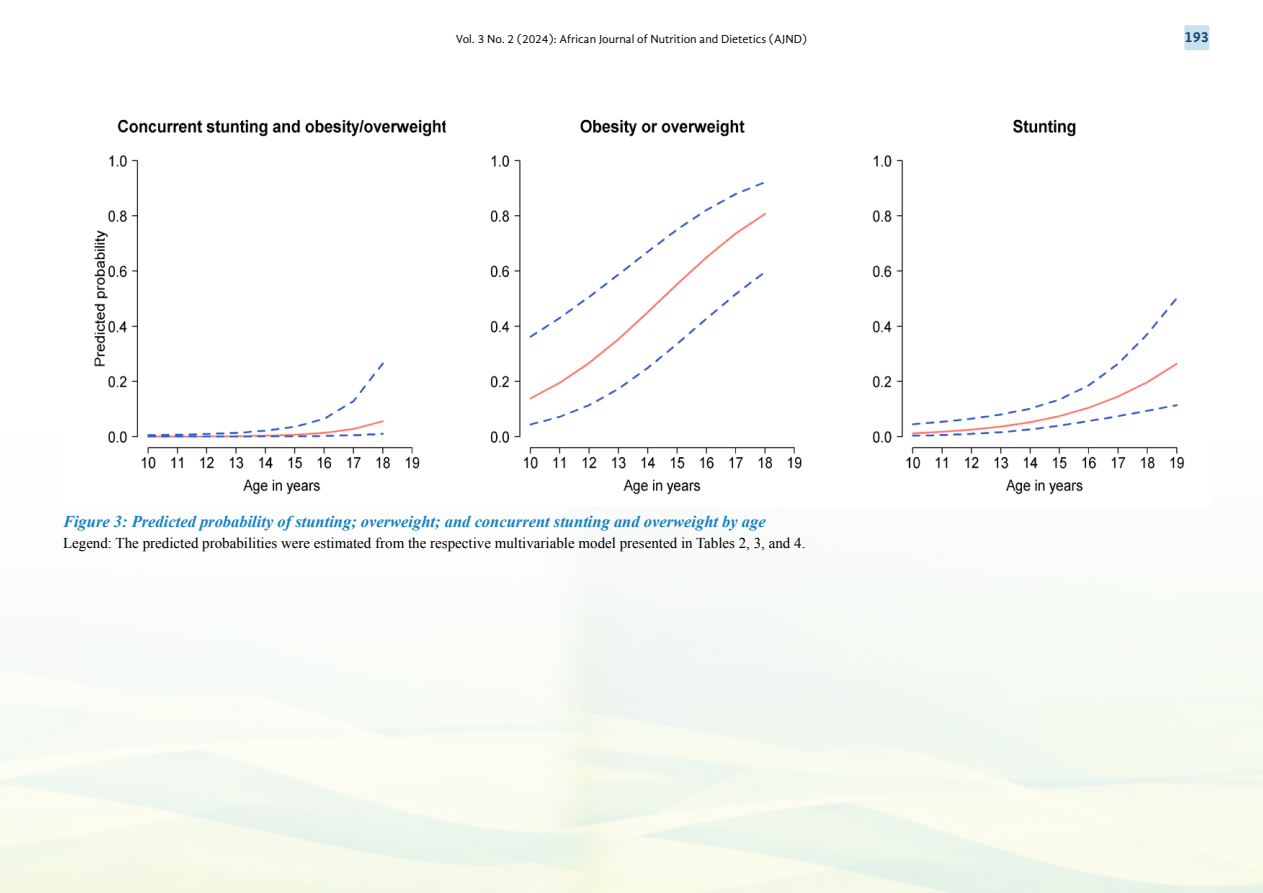
<style>
.page{position:relative;width:1263px;height:893px;background:#fff}
.page>*{position:absolute;margin:0;border:0;box-sizing:border-box;transform-origin:0 0}
.t1{font:italic 700 16.5px "Times New Roman";color:#1580c2}
.t2{font:15px "Times New Roman";color:#000}
.t3{font:700 15px "Gandhi Sans";color:#183f78}
.t4{font:12px "Gandhi Sans";color:#000}
</style>
<div class="page">
<div style="left:1184px;top:25px;width:25px;height:25px;background:#c7e2ed;border-radius:2px"></div>
<img style="left:94px;top:119px;width:1090px;height:376px">
<p class="t4" style="left:456px;top:32px;width:353px">Vol. 3 No. 2 (2024): African Journal of Nutrition and Dietetics (AJND)</p>
<p class="t3" style="left:1184px;top:28px;width:26px">193</p>
<p class="t1" style="left:63px;top:510px;width:704px">Figure 3: Predicted probability of stunting; overweight; and concurrent stunting and overweight by age</p>
<p class="t2" style="left:63px;top:533px;width:744px">Legend: The predicted probabilities were estimated from the respective multivariable model presented in Tables 2, 3, and 4.</p>
</div>
